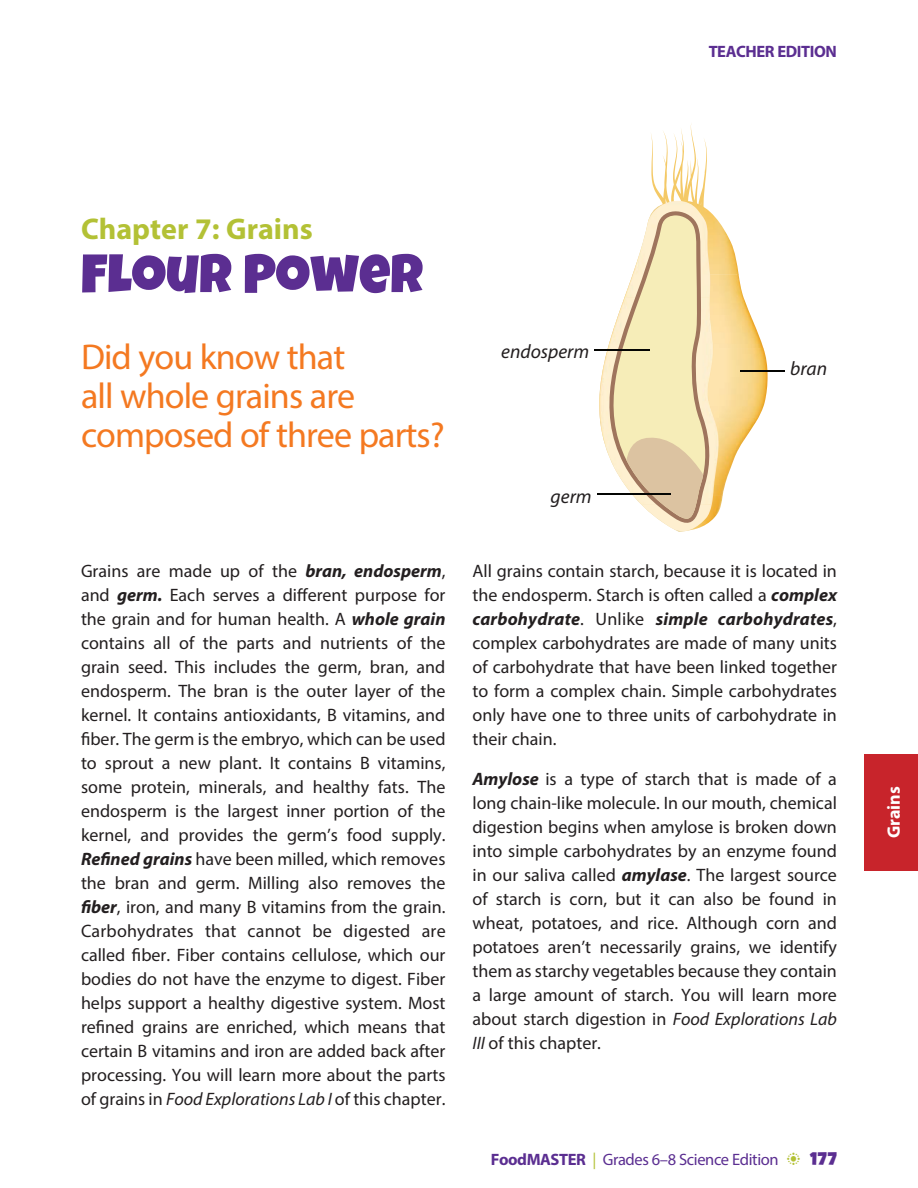
<style>
.page{position:relative;width:918px;height:1188px;background:#fff}
.page>*{position:absolute;margin:0;border:0;box-sizing:border-box;transform-origin:0 0}
.Chapter_Title{font:54px "Luckiest Guy";color:#5b2e91}
.Intro_Question{font:36px/39px "Myriad Pro";letter-spacing:-.025em;color:#f47921}
.Chapter{font:700 30px "Myriad Pro";color:#b3c135}
.t1{font:italic 19.5px "Myriad Pro";color:#231f20}
.body{font:18px/24px "Myriad Pro";color:#231f20;text-align:justify}
.t2{font:700 18px "Myriad Pro";color:#fff}
.t3{font:16.5px "Myriad Pro";letter-spacing:-.025em;color:#5b2e91}
.t4{font:700 16.5px "Myriad Pro";letter-spacing:-.025em;color:#5b2e91}
.s1{font-weight:700;font-style:italic}
.s2{font-style:italic}
.s3{font-weight:700}
.s4{color:#b3c135}
.s5{font-family:"Monotype Sorts";font-size:18px;color:#b3c135}
.s6{font-family:"Luckiest Guy";font-size:18px}
</style>
<div class="page">
<div style="left:864px;top:754px;width:54px;height:116px;background:#c8242b"></div>
<img style="left:711px;top:213px;width:28px;height:61px">
<img style="left:711px;top:274px;width:53px;height:74px">
<img style="left:713px;top:348px;width:55px;height:74px">
<img style="left:720px;top:422px;width:36px;height:74px">
<img style="left:712px;top:496px;width:11px;height:24px">
<img style="left:711px;top:401px;width:9px;height:104px">
<img style="left:711px;top:504px;width:1px;height:17px">
<svg style="left:595px;top:123px;width:116px;height:409px"></svg>
<hr style="left:555px;top:350px;width:95px;height:1px;background:#040503">
<hr style="left:740px;top:370px;width:95px;height:1px;background:#040503">
<hr style="left:570px;top:494px;width:101px;height:1px;background:#040503">
<div style="left:785px;top:361px;width:68px;height:50px;background:#fff"></div>
<div style="left:551px;top:488px;width:46px;height:30px;background:#fff"></div>
<div style="left:501px;top:343px;width:93px;height:30px;background:#fff"></div>
<p class="t4" style="left:709px;top:41px;width:130px">TEACHER EDITION</p>
<p class="Chapter" style="left:81px;top:209px;width:233px">Chapter 7: Grains</p>
<p class="Chapter_Title" style="left:81px;top:239px;width:344px">FLOUR POWER</p>
<p class="Intro_Question" style="left:81px;top:337px;width:365px">Did you know that<br>all whole grains are composed of three parts?</p>
<p class="t1" style="left:501px;top:339px;width:89px">endosperm</p>
<p class="t1" style="left:551px;top:484px;width:43px">germ</p>
<p class="t1" style="left:790px;top:357px;width:39px">bran</p>
<p class="body" style="left:81px;top:559px;width:366px">Grains are made up of the <span class="s1">bran, endosperm</span>, and <span class="s1">germ.</span> Each serves a different purpose for the grain and for human health. A <span class="s1">whole grain </span>contains all of the parts and nutrients of the grain seed. This includes the germ, bran, and endosperm. The bran is the outer layer of the kernel. It contains antioxidants, B vitamins, and fiber. The germ is the embryo, which can be used to sprout a new plant. It contains B vitamins, some protein, minerals, and healthy fats. The endosperm is the largest inner portion of the kernel, and provides the germ’s food supply.<br><span class="s1">Refined grains</span> have been milled, which removes the bran and germ. Milling also removes the <span class="s1">fiber</span>, iron, and many B vitamins from the grain.<br>Carbohydrates that cannot be digested are called fiber. Fiber contains cellulose, which our bodies do not have the enzyme to digest. Fiber helps support a healthy digestive system. Most refined grains are enriched, which means that certain B vitamins and iron are added back after processing. You will learn more about the parts of grains in <span class="s2">Food Explorations Lab I</span> of this chapter.</p>
<p class="body" style="left:472px;top:558px;width:366px">All grains contain starch, because it is located in the endosperm. Starch is often called a <span class="s1">complex carbohydrate</span>. Unlike <span class="s1">simple carbohydrates</span>, complex carbohydrates are made of many units of carbohydrate that have been linked together to form a complex chain. Simple carbohydrates only have one to three units of carbohydrate in their chain.</p>
<p class="body" style="left:472px;top:767px;width:366px"><span class="s1">Amylose</span> is a type of starch that is made of a long chain-like molecule. In our mouth, chemical digestion begins when amylose is broken down into simple carbohydrates by an enzyme found in our saliva called <span class="s1">amylase</span>. The largest source of starch is corn, but it can also be found in wheat, potatoes, and rice. Although corn and potatoes aren’t necessarily grains, we identify them as starchy vegetables because they contain a large amount of starch. You will learn more about starch digestion in <span class="s2">Food Explorations Lab III</span> of this chapter.</p>
<p class="t3" style="left:491px;top:1149px;width:348px"><span class="s3">FoodMASTER</span> <span class="s4">|</span> Grades 6–8 Science Edition <span class="s5">b</span> <span class="s6">177</span></p>
<p class="t2" style="left:882px;top:838px;width:53px;rotate:-90deg">Grains</p>
</div>
